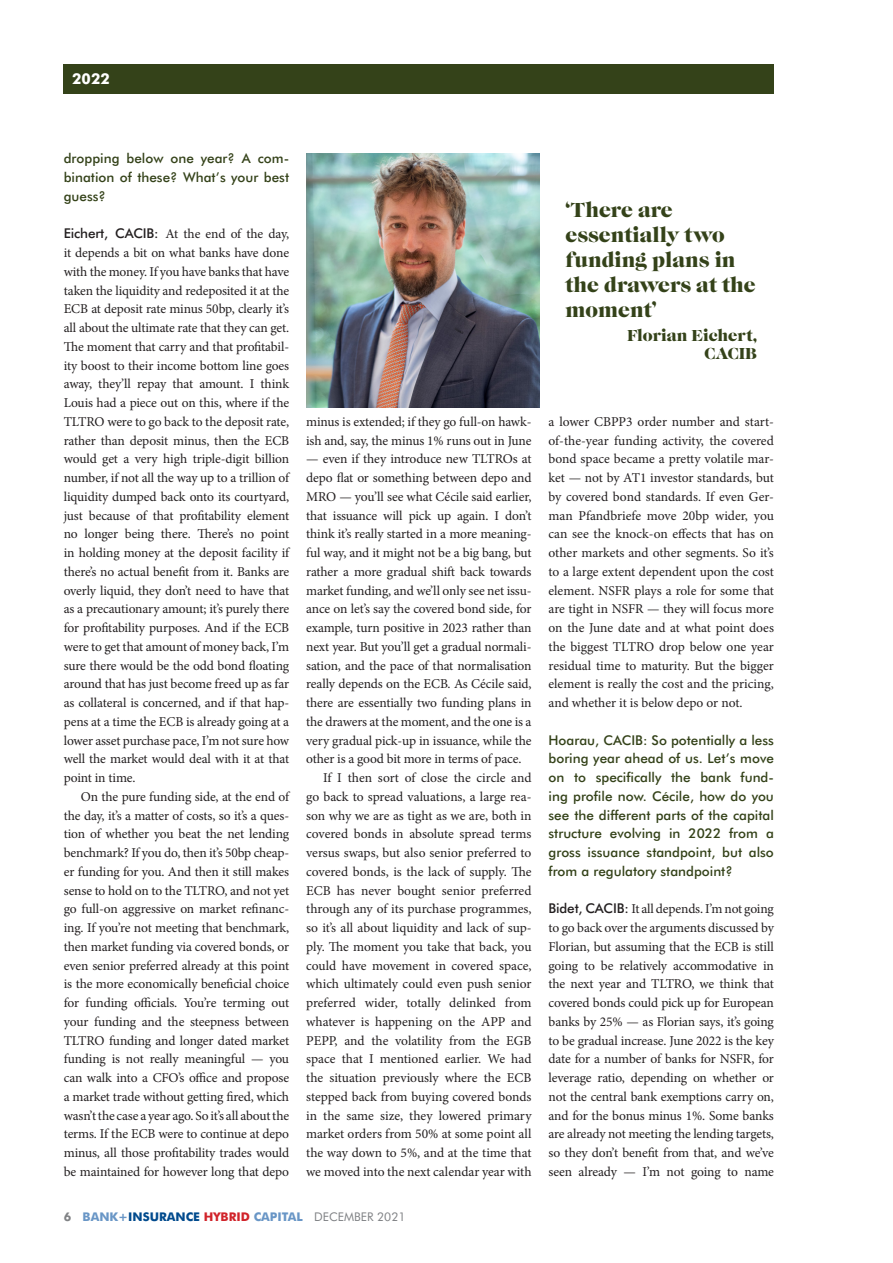
<style>
.page{position:relative;width:893px;height:1263px;background:#fff}
.page>*{position:absolute;margin:0;border:0;box-sizing:border-box;transform-origin:0 0}
.CBR_Crosshead{font:21px/25.2px "Caslon Gra D";color:#344219}
.CBR_Crosshead-2{font:16.5px/18px "Caslon Gra D";color:#344219;text-align:right}
.t1{font:700 15px "Futura BT";color:#fff}
.CBR_Bodytext{font:13.5px/18.8px "Minion Pro";letter-spacing:-.01em;color:#231f20;text-align:justify}
.BIHC_question{font:500 13.5px/18.8px "Futura BT";color:#344219;text-align:justify}
.t2{font:700 12px "Futura BT";color:#6996c6}
.s1{font-family:"Futura BT";font-weight:500}
.s2{color:#808285}
.s3{color:#004a8d}
.s4{color:#d1232a}
.s5{font-weight:400;color:#808285}
</style>
<div class="page">
<div style="left:64px;top:64px;width:710px;height:30px;background:#344219"></div>
<img style="left:306px;top:153px;width:234px;height:254px">
<p class="t1" style="left:72px;top:70px;width:39px">2022</p>
<p class="BIHC_question" style="left:64px;top:149px;width:227px">dropping below one year? A com&shy;bination of these? What’s your best guess?</p>
<p class="CBR_Bodytext" style="left:64px;top:225px;width:227px"><span class="s1">Eichert, CACIB:</span> At the end of the day, it depends a bit on what banks have done with the money. If you have banks that have taken the liquidity and redeposited it at the ECB at deposit rate minus 50bp, clearly it’s all about the ultimate rate that they can get.<br>The moment that carry and that profitabil&shy;ity boost to their income bottom line goes away, they’ll repay that amount. I think Louis had a piece out on this, where if the TLTRO were to go back to the deposit rate, rather than deposit minus, then the ECB would get a very high triple-digit billion number, if not all the way up to a trillion of liquidity dumped back onto its courtyard, just because of that profitability element no longer being there. There’s no point in holding money at the deposit facility if there’s no actual benefit from it. Banks are overly liquid, they don’t need to have that as a precautionary amount; it’s purely there for profitability purposes. And if the ECB were to get that amount of money back, I’m sure there would be the odd bond floating around that has just become freed up as far as collateral is concerned, and if that hap&shy;pens at a time the ECB is already going at a lower asset purchase pace, I’m not sure how well the market would deal with it at that point in time.</p>
<p class="CBR_Bodytext" style="left:64px;top:787px;width:227px;text-indent:17px">On the pure funding side, at the end of the day, it’s a matter of costs, so it’s a ques&shy;tion of whether you beat the net lending benchmark? If you do, then it’s 50bp cheap&shy;er funding for you. And then it still makes sense to hold on to the TLTRO, and not yet go full-on aggressive on market refinanc&shy;ing. If you’re not meeting that benchmark, then market funding via covered bonds, or even senior preferred already at this point is the more economically beneficial choice for funding officials. You’re terming out your funding and the steepness between TLTRO funding and longer dated market funding is not really meaningful — you can walk into a CFO’s office and propose a market trade without getting fired, which wasn’t the case a year ago. So it’s all about the terms. If the ECB were to continue at depo minus, all those profitability trades would be maintained for however long that depo</p>
<p class="CBR_Bodytext" style="left:306px;top:412px;width:227px">minus is extended; if they go full-on hawk&shy;ish and, say, the minus 1% runs out in June</p>
<p class="CBR_Bodytext" style="left:306px;top:450px;width:227px">— even if they introduce new TLTROs at depo flat or something between depo and MRO — you’ll see what Cécile said earlier, that issuance will pick up again. I don’t think it’s really started in a more meaning&shy;ful way, and it might not be a big bang, but rather a more gradual shift back towards market funding, and we’ll only see net issu&shy;ance on let’s say the covered bond side, for example, turn positive in 2023 rather than next year. But you’ll get a gradual normali&shy;sation, and the pace of that normalisation really depends on the ECB. As Cécile said, there are essentially two funding plans in the drawers at the moment, and the one is a very gradual pick-up in issuance, while the other is a good bit more in terms of pace.</p>
<p class="CBR_Bodytext" style="left:306px;top:768px;width:227px;text-indent:17px">If I then sort of close the circle and go back to spread valuations, a large rea&shy;son why we are as tight as we are, both in covered bonds in absolute spread terms versus swaps, but also senior preferred to covered bonds, is the lack of supply. The ECB has never bought senior preferred through any of its purchase programmes, so it’s all about liquidity and lack of sup&shy;ply. The moment you take that back, you could have movement in covered space, which ultimately could even push senior preferred wider, totally delinked from whatever is happening on the APP and PEPP, and the volatility from the EGB space that I mentioned earlier. We had the situation previously where the ECB stepped back from buying covered bonds in the same size, they lowered primary market orders from 50% at some point all the way down to 5%, and at the time that we moved into the next calendar year with</p>
<p class="t2" style="left:64px;top:1209px;width:343px"><span class="s2">6</span> BANK+<span class="s3">INSURANCE</span> <span class="s4">HYBRID</span> CAPITAL <span class="s5">DECEMBER 2021</span></p>
<p class="CBR_Crosshead" style="left:566px;top:198px;width:192px">‘There are essentially two funding plans in the drawers at the moment’</p>
<p class="CBR_Crosshead-2" style="left:627px;top:327px;width:131px">Florian Eichert,<br>CACIB</p>
<p class="CBR_Bodytext" style="left:549px;top:412px;width:227px">a lower CBPP3 order number and start&shy;of-the-year funding activity, the covered bond space became a pretty volatile mar&shy;ket — not by AT1 investor standards, but by covered bond standards. If even Ger&shy;man Pfandbriefe move 20bp wider, you can see the knock-on effects that has on other markets and other segments. So it’s to a large extent dependent upon the cost element. NSFR plays a role for some that are tight in NSFR — they will focus more on the June date and at what point does the biggest TLTRO drop below one year residual time to maturity. But the bigger element is really the cost and the pricing, and whether it is below depo or not.</p>
<p class="BIHC_question" style="left:549px;top:730px;width:227px">Hoarau, CACIB: So potentially a less boring year ahead of us. Let’s move on to specifically the bank fund&shy;ing profile now. Cécile, how do you see the different parts of the capital structure evolving in 2022 from a gross issuance standpoint, but also from a regulatory standpoint?</p>
<p class="CBR_Bodytext" style="left:549px;top:900px;width:227px"><span class="s1">Bidet, CACIB:</span> It all depends. I’m not going to go back over the arguments discussed by Florian, but assuming that the ECB is still going to be relatively accommodative in the next year and TLTRO, we think that covered bonds could pick up for European banks by 25% — as Florian says, it’s going to be gradual increase. June 2022 is the key date for a number of banks for NSFR, for leverage ratio, depending on whether or not the central bank exemptions carry on, and for the bonus minus 1%. Some banks are already not meeting the lending targets, so they don’t benefit from that, and we’ve seen already — I’m not going to name</p>
</div>
